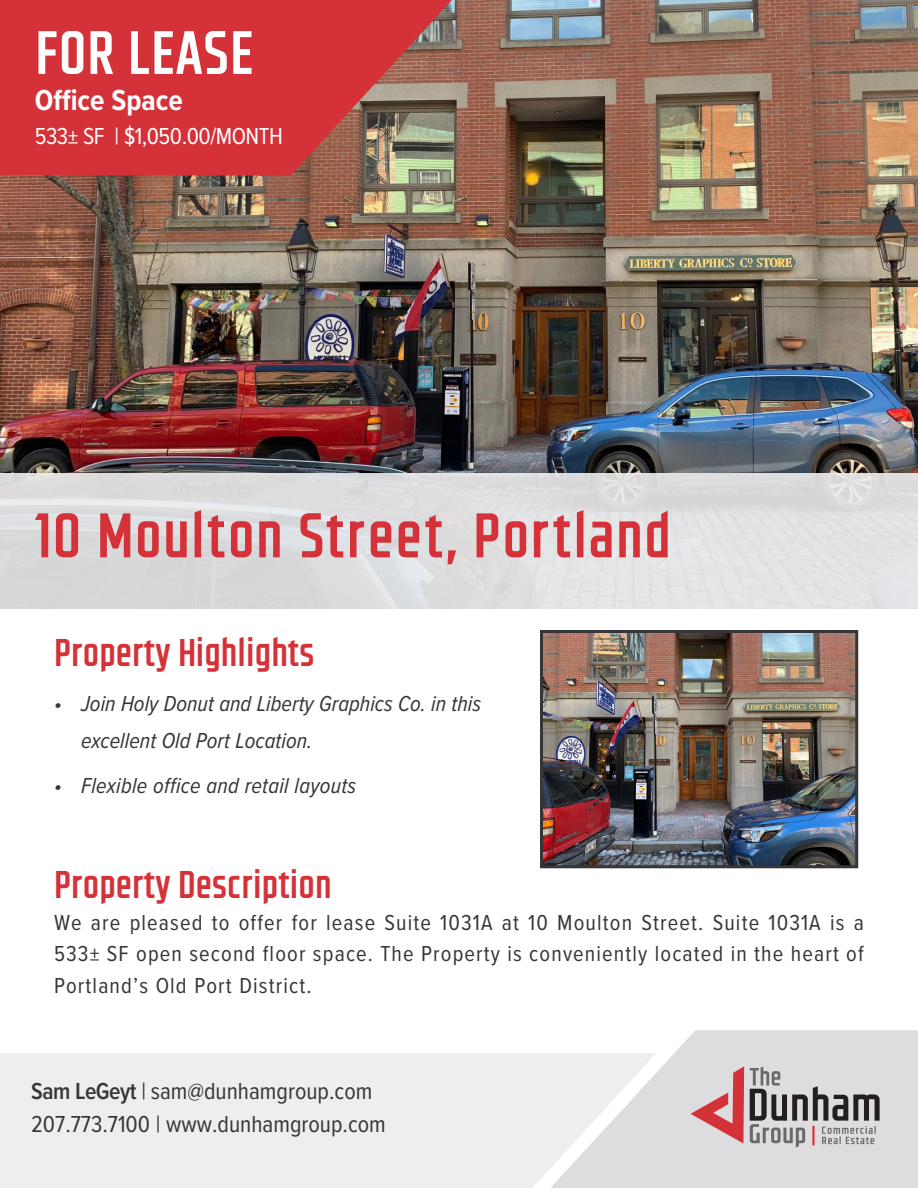
<style>
.page{position:relative;width:918px;height:1188px;background:#fff}
.page>*{position:absolute;margin:0;border:0;box-sizing:border-box;transform-origin:0 0}
.t1{font:700 58.5px "CC Space Race";letter-spacing:.02em;color:#d43238}
.t2{font:700 57px "CC Space Race";letter-spacing:.01em;color:#fff}
.t3{font:700 36px "CC Space Race";color:#d43238}
.t4{font:700 30px "Proxima Nova Cond";color:#fff}
.t5{font:24px "Proxima Nova Cond";color:#363539}
.t6{font:24px "Proxima Nova Cond";letter-spacing:-.02em;color:#fff}
.t7{font:22.5px/31.5px "Proxima Nova Cond";letter-spacing:.05em;color:#363539;text-align:justify}
.t8{font:italic 22.5px/37.5px "Proxima Nova Cond";color:#363539}
.s1{font-weight:600}
</style>
<div class="page">
<img style="left:0;top:0;width:918px;height:473px">
<div style="left:0;top:473px;width:918px;height:136px;background:#dedee0"></div>
<img style="left:540px;top:630px;width:319px;height:239px">
<svg style="left:0;top:0;width:452px;height:175px;background:#c73f40"></svg>
<div style="left:656px;top:1030px;width:262px;height:158px;background:#dddcde"></div>
<svg style="left:0;top:1053px;width:656px;height:135px;background:#ededee"></svg>
<svg style="left:691px;top:1066px;width:53px;height:77px;background:#d99da0"></svg>
<svg style="left:750px;top:1067px;width:130px;height:80px;background:#adabad"></svg>
<hr style="left:812px;top:1126px;width:3px;height:19px;background:#d43238">
<p class="t2" style="left:35px;top:8px;width:220px">FOR LEASE</p>
<p class="t4" style="left:35px;top:78px;width:150px">Office Space</p>
<p class="t6" style="left:35px;top:119px;width:250px">533± SF | $1,050.00/MONTH</p>
<p class="t1" style="left:34px;top:490px;width:638px">10 Moulton Street, Portland</p>
<p class="t3" style="left:54px;top:625px;width:262px">Property Highlights</p>
<p class="t8" style="left:81px;top:684px;width:402px;text-indent:-27px">• Join Holy Donut and Liberty Graphics Co. in this excellent Old Port Location.</p>
<p class="t8" style="left:54px;top:766px;width:304px">• Flexible office and retail layouts</p>
<p class="t3" style="left:54px;top:857px;width:279px">Property Description</p>
<p class="t7" style="left:54px;top:905px;width:811px">We are pleased to offer for lease Suite 1031A at 10 Moulton Street. Suite 1031A is a 533± SF open second floor space. The Property is conveniently located in the heart of Portland’s Old Port District.</p>
<p class="t5" style="left:31px;top:1074px;width:343px"><span class="s1">Sam LeGeyt</span> | sam@dunhamgroup.com</p>
<p class="t5" style="left:31px;top:1107px;width:356px">207.773.7100 | www.dunhamgroup.com</p>
</div>
